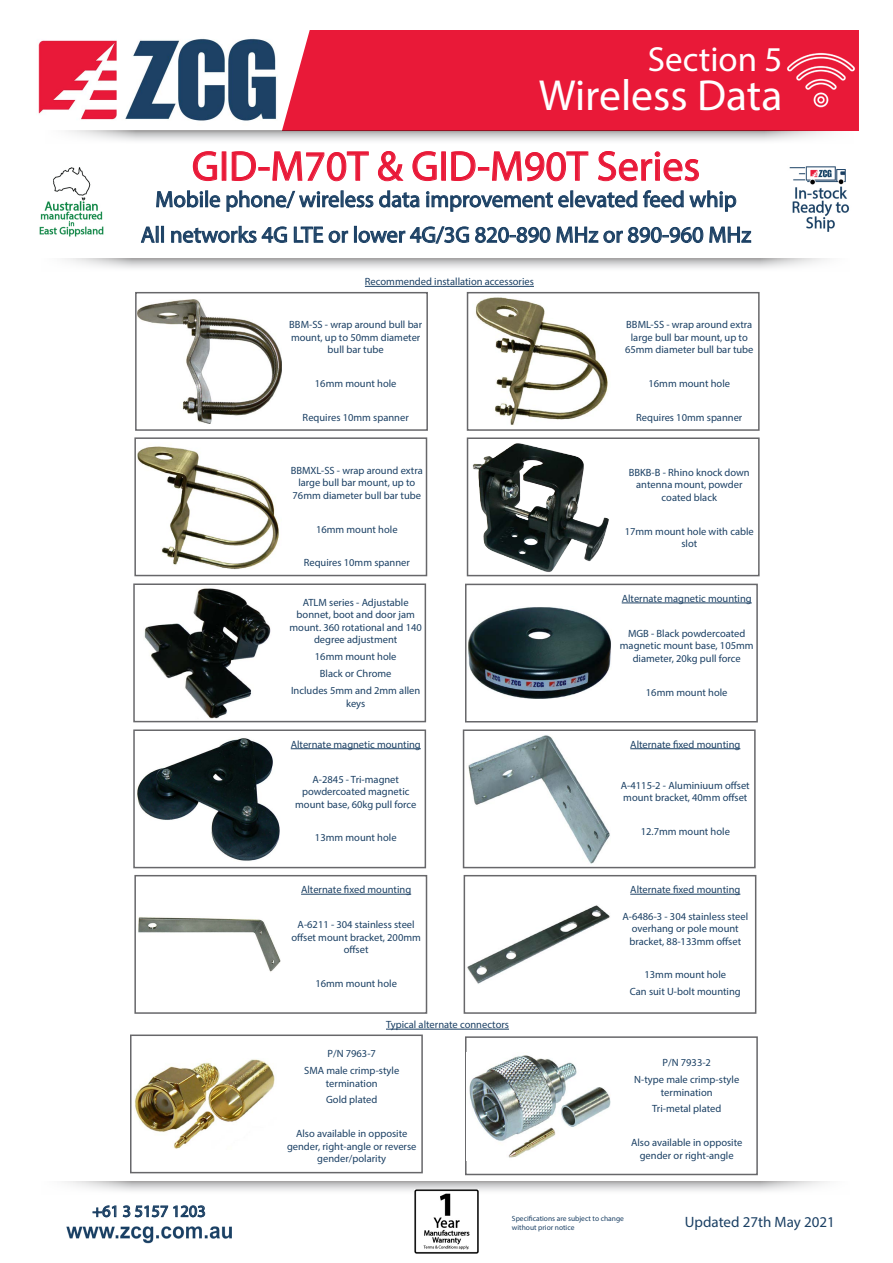
<style>
.page{position:relative;width:893px;height:1263px;background:#fff}
.page>*{position:absolute;margin:0;border:0;box-sizing:border-box;transform-origin:0 0}
.t1{font:43.65px "Myriad Pro";color:#fff}
.t2{font:42px "Myriad Pro";color:#e91938}
.t3{font:34.95px "Myriad Pro";color:#fff}
.t4{font:22.5px "Myriad Pro";color:#1b4064}
.t5{font:16.5px "Myriad Pro";color:#1b4064}
.t6{font:15px "Myriad Pro";color:#1b4064}
.t7{font:10.5px/12.6px "Myriad Pro";color:#1b4064;text-align:center}
.t8{font:7.5px "Myriad Pro";color:#1b4064}
</style>
<div class="page">
<div style="left:464px;top:875px;width:292px;height:139px;border:2px solid #67676a"></div>
<img style="left:466px;top:905px;width:144px;height:79px">
<img style="left:66px;top:1226px;width:166px;height:17px">
<svg style="left:92px;top:1205px;width:114px;height:13px"></svg>
<svg style="left:64px;top:1181px;width:764px;height:13px"></svg>
<svg style="left:65px;top:259px;width:762px;height:10px"></svg>
<div style="left:273px;top:30px;width:586px;height:101px;background:#e91938"></div>
<svg style="left:68px;top:131px;width:764px;height:10px"></svg>
<svg style="left:140px;top:151px;width:612px;height:93px"></svg>
<img style="left:38px;top:34px;width:244px;height:91px">
<img style="left:789px;top:166px;width:61px;height:65px">
<img style="left:785px;top:44px;width:71px;height:71px">
<img style="left:415px;top:1190px;width:64px;height:64px">
<img style="left:39px;top:167px;width:65px;height:70px">
<div style="left:463px;top:729px;width:293px;height:139px;border:2px solid #67676a"></div>
<div style="left:133px;top:729px;width:293px;height:139px;border:2px solid #67676a"></div>
<div style="left:134px;top:875px;width:293px;height:139px;border:2px solid #67676a"></div>
<div style="left:465px;top:584px;width:293px;height:138px;border:2px solid #67676a"></div>
<div style="left:133px;top:583px;width:293px;height:139px;border:2px solid #67676a"></div>
<div style="left:134px;top:437px;width:293px;height:139px;border:2px solid #67676a"></div>
<div style="left:467px;top:437px;width:293px;height:139px;border:2px solid #67676a"></div>
<div style="left:467px;top:292px;width:293px;height:139px;border:2px solid #67676a"></div>
<div style="left:135px;top:292px;width:293px;height:139px;border:2px solid #67676a"></div>
<img style="left:144px;top:588px;width:129px;height:132px">
<hr style="left:365px;top:286px;width:169px;height:1px;background:#1b4064">
<img style="left:138px;top:299px;width:143px;height:125px">
<img style="left:475px;top:297px;width:133px;height:129px">
<img style="left:136px;top:442px;width:143px;height:129px">
<img style="left:468px;top:735px;width:142px;height:129px">
<img style="left:137px;top:738px;width:143px;height:123px">
<img style="left:138px;top:917px;width:143px;height:55px">
<img style="left:468px;top:607px;width:143px;height:92px">
<img style="left:472px;top:443px;width:139px;height:131px">
<hr style="left:630px;top:748px;width:110px;height:1px;background:#1b4064">
<hr style="left:291px;top:748px;width:130px;height:1px;background:#1b4064">
<hr style="left:301px;top:894px;width:110px;height:1px;background:#1b4064">
<hr style="left:630px;top:894px;width:110px;height:1px;background:#1b4064">
<hr style="left:622px;top:603px;width:130px;height:1px;background:#1b4064">
<div style="left:465px;top:1036px;width:293px;height:139px;border:2px solid #67676a"></div>
<div style="left:130px;top:1034px;width:293px;height:139px;border:2px solid #67676a"></div>
<img style="left:466px;top:1053px;width:145px;height:107px">
<hr style="left:386px;top:1029px;width:123px;height:1px;background:#1b4064">
<img style="left:134px;top:1059px;width:141px;height:90px">
<p class="t3" style="left:648px;top:38px;width:136px">Section 5</p>
<p class="t1" style="left:539px;top:69px;width:245px">Wireless Data</p>
<p class="t2" style="left:192px;top:140px;width:510px">GID-M70T &amp; GID-M90T Series</p>
<p class="t4" style="left:155px;top:185px;width:583px">Mobile phone/ wireless data improvement elevated feed whip</p>
<p class="t4" style="left:141px;top:221px;width:612px">All networks 4G LTE or lower 4G/3G 820-890 MHz or 890-960 MHz</p>
<p class="t7" style="left:365px;top:275px;width:171px">Recommended installation accessories</p>
<p class="t7" style="left:289px;top:318px;width:134px">BBM-SS - wrap around bull bar mount, up to 50mm diameter bull bar tube</p>
<p class="t7" style="left:315px;top:377px;width:83px">16mm mount hole</p>
<p class="t7" style="left:303px;top:411px;width:108px">Requires 10mm spanner</p>
<p class="t7" style="left:291px;top:464px;width:134px">BBMXL-SS - wrap around extra large bull bar mount, up to<br>76mm diameter bull bar tube</p>
<p class="t7" style="left:316px;top:523px;width:83px">16mm mount hole</p>
<p class="t7" style="left:304px;top:556px;width:108px">Requires 10mm spanner</p>
<p class="t7" style="left:289px;top:596px;width:134px">ATLM series - Adjustable bonnet, boot and door jam mount. 360 rotational and 140 degree adjustment</p>
<p class="t7" style="left:315px;top:650px;width:83px">16mm mount hole</p>
<p class="t7" style="left:320px;top:667px;width:73px">Black or Chrome</p>
<p class="t7" style="left:291px;top:684px;width:131px">Includes 5mm and 2mm allen keys</p>
<p class="t7" style="left:625px;top:318px;width:130px">BBML-SS - wrap around extra large bull bar mount, up to<br>65mm diameter bull bar tube</p>
<p class="t7" style="left:648px;top:377px;width:83px">16mm mount hole</p>
<p class="t7" style="left:636px;top:411px;width:108px">Requires 10mm spanner</p>
<p class="t7" style="left:629px;top:466px;width:122px">BBKB-B - Rhino knock down antenna mount, powder coated black</p>
<p class="t7" style="left:625px;top:525px;width:131px">17mm mount hole with cable slot</p>
<p class="t7" style="left:622px;top:592px;width:132px">Alternate magnetic mounting</p>
<p class="t7" style="left:620px;top:627px;width:135px">MGB - Black powdercoated magnetic mount base, 105mm diameter, 20kg pull force</p>
<p class="t7" style="left:646px;top:686px;width:83px">16mm mount hole</p>
<p class="t7" style="left:291px;top:738px;width:132px">Alternate magnetic mounting</p>
<p class="t7" style="left:630px;top:738px;width:112px">Alternate fixed mounting</p>
<p class="t7" style="left:295px;top:772px;width:123px">A-2845 - Tri-magnet powdercoated magnetic mount base, 60kg pull force</p>
<p class="t7" style="left:315px;top:831px;width:83px">13mm mount hole</p>
<p class="t7" style="left:621px;top:779px;width:130px;text-align:left">A-4115-2 - Aluminiuum offset mount bracket, 40mm offset</p>
<p class="t7" style="left:641px;top:825px;width:91px">12.7mm mount hole</p>
<p class="t7" style="left:301px;top:883px;width:112px">Alternate fixed mounting</p>
<p class="t7" style="left:630px;top:883px;width:112px">Alternate fixed mounting</p>
<p class="t5" style="left:92px;top:1201px;width:115px">+61 3 5157 1203</p>
<p class="t7" style="left:291px;top:918px;width:131px">A-6211 - 304 stainless steel offset mount bracket, 200mm offset</p>
<p class="t7" style="left:315px;top:977px;width:83px">16mm mount hole</p>
<p class="t7" style="left:386px;top:1018px;width:125px">Typical alternate connectors</p>
<p class="t7" style="left:327px;top:1047px;width:50px">P/N 7963-7</p>
<p class="t7" style="left:304px;top:1064px;width:97px">SMA male crimp-style termination</p>
<p class="t7" style="left:326px;top:1093px;width:53px">Gold plated</p>
<p class="t7" style="left:287px;top:1127px;width:131px">Also available in opposite gender, right-angle or reverse gender/polarity</p>
<p class="t7" style="left:622px;top:909px;width:127px">A-6486-3 - 304 stainless steel overhang or pole mount bracket, 88-133mm offset</p>
<p class="t7" style="left:644px;top:968px;width:83px">13mm mount hole</p>
<p class="t7" style="left:630px;top:985px;width:112px">Can suit U-bolt mounting</p>
<p class="t7" style="left:662px;top:1056px;width:50px">P/N 7933-2</p>
<p class="t7" style="left:634px;top:1073px;width:107px">N-type male crimp-style termination</p>
<p class="t7" style="left:652px;top:1102px;width:71px">Tri-metal plated</p>
<p class="t7" style="left:631px;top:1136px;width:113px">Also available in opposite gender or right-angle</p>
<p class="t8" style="left:512px;top:1214px;width:113px">Specifications are subject to change</p>
<p class="t8" style="left:512px;top:1223px;width:64px">without prior notice</p>
<p class="t6" style="left:685px;top:1213px;width:152px">Updated 27th May 2021</p>
</div>
